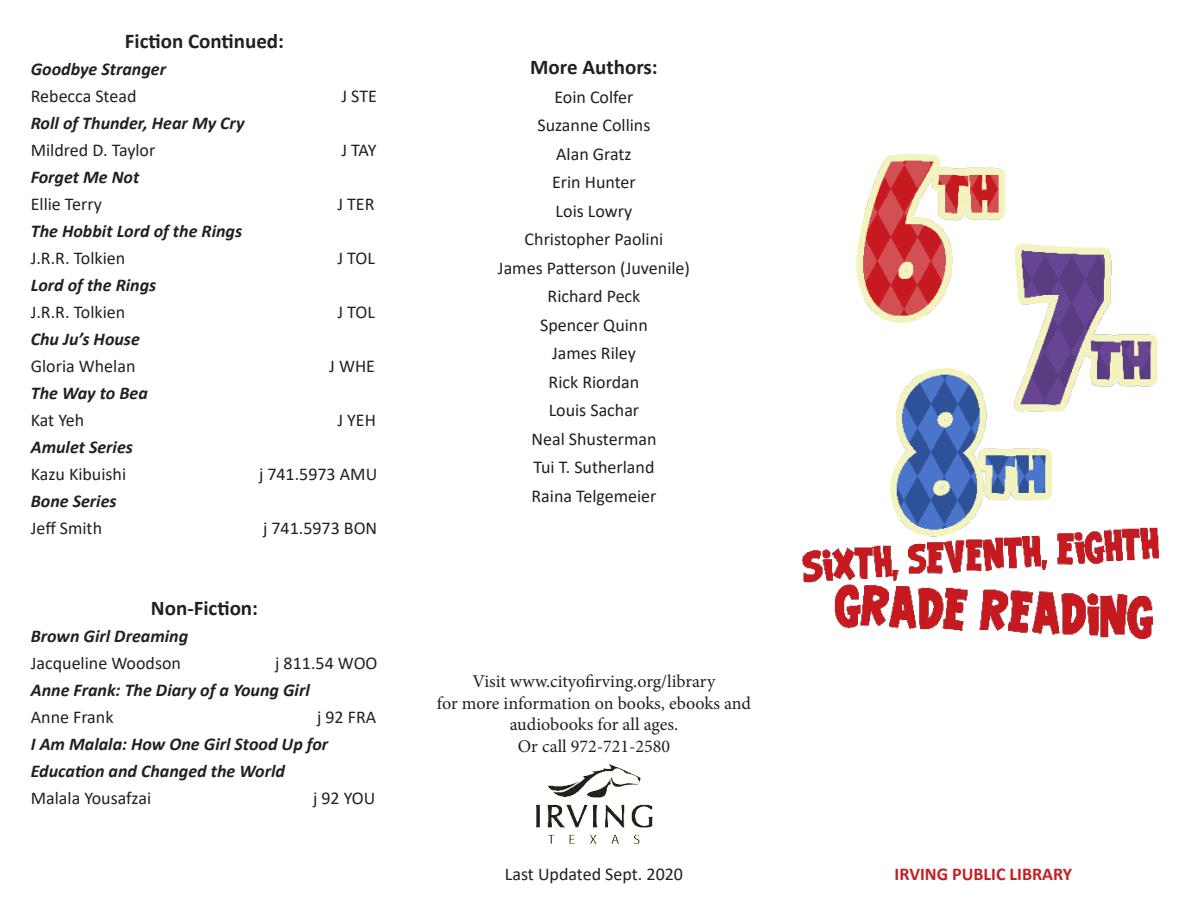
<style>
.page{position:relative;width:1188px;height:918px;background:#fff}
.page>*{position:absolute;margin:0;border:0;box-sizing:border-box;transform-origin:0 0}
.t1{font:700 21px "Calibri";color:#231f20}
.t2{font:18px "Calibri";color:#231f20}
.t3{font:italic 700 18px "Calibri";color:#231f20}
.t4{font:18px "Minion Pro";color:#231f20}
.t5{font:700 18px "Calibri";color:#c12025}
</style>
<div class="page">
<img style="left:535px;top:763px;width:118px;height:81px">
<img style="left:802px;top:153px;width:357px;height:486px">
<p class="t1" style="left:125px;top:26px;width:161px">Fiction Continued:</p>
<p class="t3" style="left:31px;top:56px;width:137px">Goodbye Stranger</p>
<p class="t2" style="left:31px;top:84px;width:107px">Rebecca Stead</p>
<p class="t2" style="left:341px;top:84px;width:37px">J STE</p>
<p class="t3" style="left:31px;top:110px;width:215px">Roll of Thunder, Hear My Cry</p>
<p class="t2" style="left:31px;top:138px;width:126px">Mildred D. Taylor</p>
<p class="t2" style="left:341px;top:138px;width:37px">J TAY</p>
<p class="t3" style="left:31px;top:164px;width:110px">Forget Me Not</p>
<p class="t2" style="left:31px;top:192px;width:73px">Ellie Terry</p>
<p class="t2" style="left:337px;top:192px;width:39px">J TER</p>
<p class="t3" style="left:31px;top:218px;width:213px">The Hobbit Lord of the Rings</p>
<p class="t2" style="left:31px;top:246px;width:96px">J.R.R. Tolkien</p>
<p class="t2" style="left:337px;top:246px;width:39px">J TOL</p>
<p class="t3" style="left:31px;top:272px;width:127px">Lord of the Rings</p>
<p class="t2" style="left:31px;top:300px;width:96px">J.R.R. Tolkien</p>
<p class="t2" style="left:337px;top:300px;width:39px">J TOL</p>
<p class="t3" style="left:31px;top:326px;width:111px">Chu Ju’s House</p>
<p class="t2" style="left:31px;top:354px;width:106px">Gloria Whelan</p>
<p class="t2" style="left:329px;top:354px;width:47px">J WHE</p>
<p class="t3" style="left:31px;top:380px;width:119px">The Way to Bea</p>
<p class="t2" style="left:31px;top:408px;width:55px">Kat Yeh</p>
<p class="t2" style="left:337px;top:408px;width:40px">J YEH</p>
<p class="t3" style="left:31px;top:434px;width:104px">Amulet Series</p>
<p class="t2" style="left:31px;top:462px;width:97px">Kazu Kibuishi</p>
<p class="t2" style="left:259px;top:462px;width:120px">j 741.5973 AMU</p>
<p class="t3" style="left:31px;top:488px;width:87px">Bone Series</p>
<p class="t2" style="left:31px;top:516px;width:73px">Jeff Smith</p>
<p class="t2" style="left:263px;top:516px;width:116px">j 741.5973 BON</p>
<p class="t1" style="left:151px;top:593px;width:109px">Non-Fiction:</p>
<p class="t3" style="left:31px;top:623px;width:159px">Brown Girl Dreaming</p>
<p class="t2" style="left:31px;top:651px;width:152px">Jacqueline Woodson</p>
<p class="t2" style="left:275px;top:651px;width:104px">j 811.54 WOO</p>
<p class="t3" style="left:31px;top:677px;width:280px">Anne Frank: The Diary of a Young Girl</p>
<p class="t2" style="left:31px;top:705px;width:84px">Anne Frank</p>
<p class="t2" style="left:317px;top:705px;width:61px">j 92 FRA</p>
<p class="t3" style="left:31px;top:731px;width:299px">I Am Malala: How One Girl Stood Up for</p>
<p class="t3" style="left:31px;top:758px;width:256px">Education and Changed the World</p>
<p class="t2" style="left:31px;top:786px;width:122px">Malala Yousafzai</p>
<p class="t2" style="left:313px;top:786px;width:64px">j 92 YOU</p>
<p class="t1" style="left:530px;top:53px;width:129px">More Authors:</p>
<p class="t2" style="left:554px;top:84px;width:81px">Eoin Colfer</p>
<p class="t2" style="left:537px;top:113px;width:115px">Suzanne Collins</p>
<p class="t2" style="left:556px;top:141px;width:77px">Alan Gratz</p>
<p class="t2" style="left:552px;top:170px;width:85px">Erin Hunter</p>
<p class="t2" style="left:556px;top:198px;width:78px">Lois Lowry</p>
<p class="t2" style="left:525px;top:227px;width:140px">Christopher Paolini</p>
<p class="t2" style="left:498px;top:255px;width:194px">James Patterson (Juvenile)</p>
<p class="t2" style="left:548px;top:284px;width:94px">Richard Peck</p>
<p class="t2" style="left:540px;top:312px;width:109px">Spencer Quinn</p>
<p class="t2" style="left:552px;top:341px;width:85px">James Riley</p>
<p class="t2" style="left:549px;top:369px;width:92px">Rick Riordan</p>
<p class="t2" style="left:549px;top:398px;width:92px">Louis Sachar</p>
<p class="t2" style="left:532px;top:426px;width:126px">Neal Shusterman</p>
<p class="t2" style="left:533px;top:455px;width:122px">Tui T. Sutherland</p>
<p class="t2" style="left:532px;top:483px;width:126px">Raina Telgemeier</p>
<p class="t4" style="left:473px;top:669px;width:244px">Visit www.cityofirving.org/library</p>
<p class="t4" style="left:437px;top:691px;width:316px">for more information on books, ebooks and</p>
<p class="t4" style="left:510px;top:713px;width:170px">audiobooks for all ages.</p>
<p class="t4" style="left:518px;top:734px;width:154px">Or call 972-721-2580</p>
<p class="t2" style="left:505px;top:862px;width:180px">Last Updated Sept. 2020</p>
<p class="t5" style="left:895px;top:861px;width:179px">IRVING PUBLIC LIBRARY</p>
</div>
